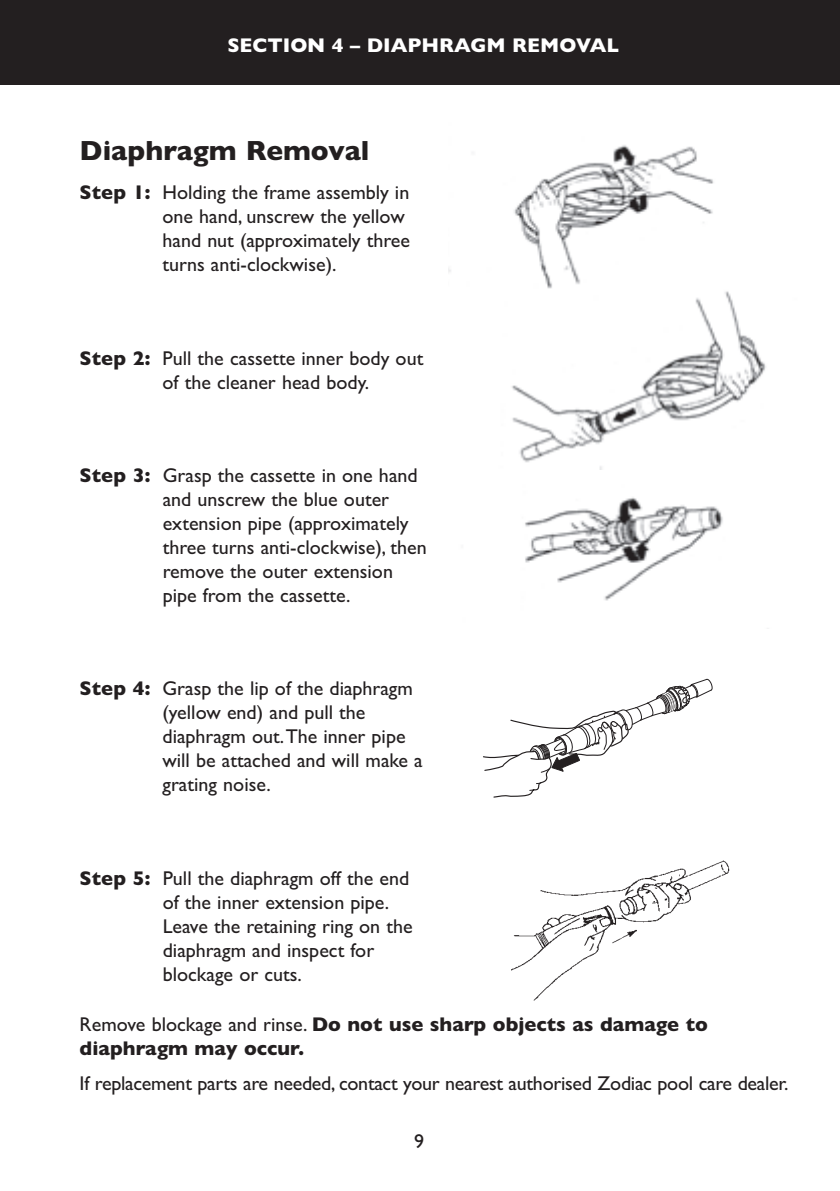
<style>
.page{position:relative;width:840px;height:1191px;background:#fff}
.page>*{position:absolute;margin:0;border:0;box-sizing:border-box;transform-origin:0 0}
.t1{font:700 28px "Gill Sans";color:#231f20}
.t2{font:20px/24px "Gill Sans";color:#231f20}
.t3{font:700 20px/24px "Gill Sans";color:#231f20}
.t4{font:700 20px "Gill Sans";color:#fff}
.s1{font-weight:700}
.s2{font-weight:400}
</style>
<div class="page">
<div style="left:0;top:0;width:839px;height:85px;background:#231f20"></div>
<svg style="left:483px;top:678px;width:229px;height:120px"></svg>
<img style="left:511px;top:860px;width:219px;height:140px">
<img style="left:448px;top:145px;width:266px;height:144px">
<img style="left:512px;top:291px;width:254px;height:178px">
<img style="left:525px;top:497px;width:198px;height:104px">
<p class="t4" style="left:227px;top:38px;width:393px">SECTION 4 – DIAPHRAGM REMOVAL</p>
<h1 class="t1" style="left:80px;top:141px;width:291px">Diaphragm Removal</h1>
<p class="t2" style="left:162px;top:183px;width:249px;text-indent:-83px"><span class="s1">Step 1:</span> Holding the frame assembly in one hand, unscrew the yellow hand nut (approximately three turns anti-clockwise).</p>
<p class="t2" style="left:162px;top:348px;width:262px;text-indent:-83px"><span class="s1">Step 2:</span> Pull the cassette inner body out of the cleaner head body.</p>
<p class="t2" style="left:163px;top:465px;width:265px;text-indent:-83px"><span class="s1">Step 3:</span> Grasp the cassette in one hand and unscrew the blue outer extension pipe (approximately three turns anti-clockwise), then remove the outer extension pipe from the cassette.</p>
<p class="t2" style="left:162px;top:679px;width:262px;text-indent:-83px"><span class="s1">Step 4:</span> Grasp the lip of the diaphragm (yellow end) and pull the diaphragm out.The inner pipe will be attached and will make a grating noise.</p>
<p class="t2" style="left:163px;top:868px;width:251px;text-indent:-83px"><span class="s1">Step 5:</span> Pull the diaphragm off the end of the inner extension pipe.<br>Leave the retaining ring on the diaphragm and inspect for blockage or cuts.</p>
<p class="t3" style="left:80px;top:1014px;width:629px"><span class="s2">Remove blockage and rinse.</span> Do not use sharp objects as damage to diaphragm may occur.</p>
<p class="t2" style="left:80px;top:1073px;width:710px">If replacement parts are needed, contact your nearest authorised Zodiac pool care dealer.</p>
<p class="t2" style="left:414px;top:1131px;width:11px">9</p>
</div>
